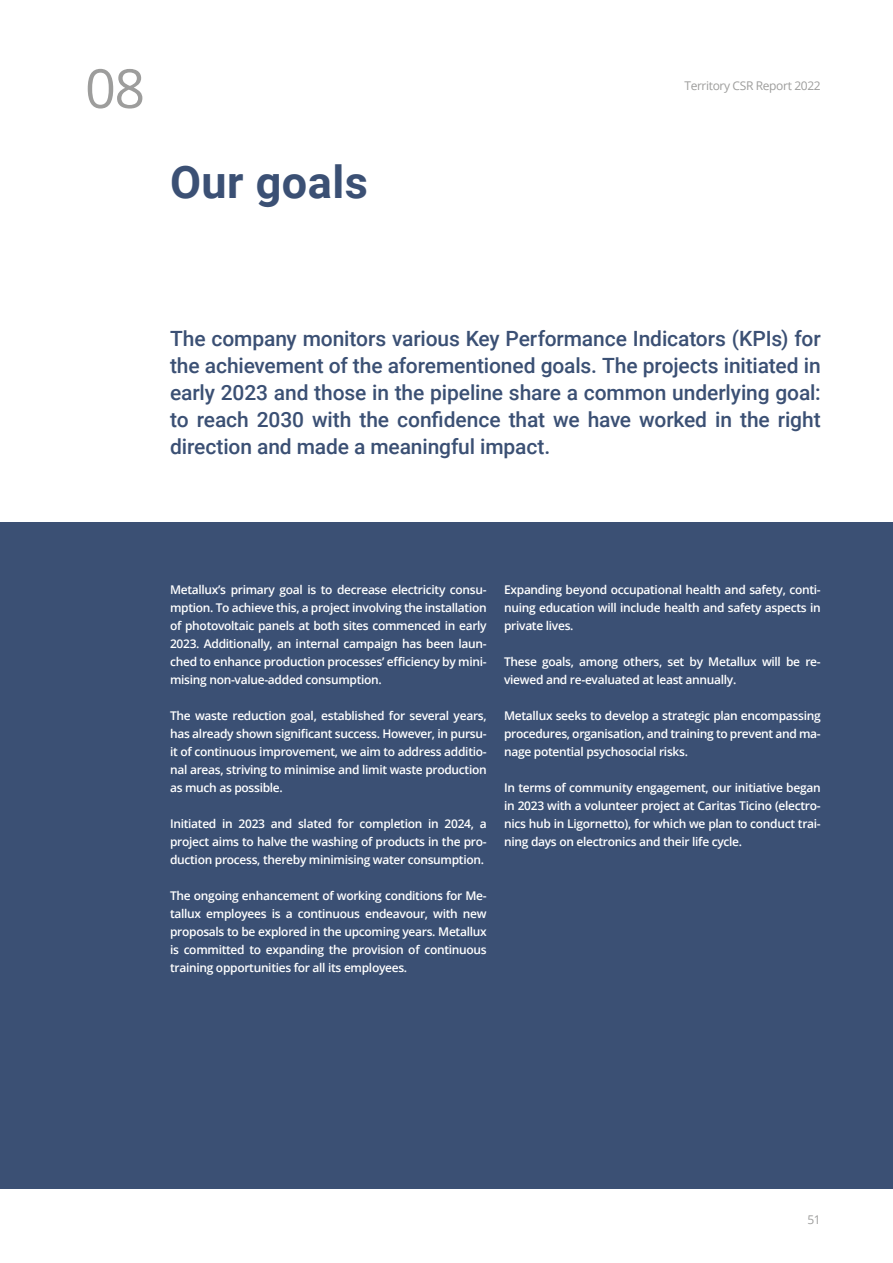
<style>
.page{position:relative;width:893px;height:1263px;background:#fff}
.page>*{position:absolute;margin:0;border:0;box-sizing:border-box;transform-origin:0 0}
.Numerazione_capitoli{font:54px "Open Sans";color:#9d9d9c}
.H1_titolo{font:700 45px "Roboto";letter-spacing:.01em;color:#3b5074}
.H2_sottotitoli{font:500 21px/27px "Roboto";letter-spacing:-.005em;color:#3b5074;text-align:justify}
.Titoletti_paragrafi{font:600 12px/18px "Open Sans";letter-spacing:-.025em;color:#fff;text-align:justify}
.t1{font:12px "Open Sans";letter-spacing:-.03em;color:#9d9d9c}
</style>
<div class="page">
<div style="left:0;top:522px;width:893px;height:666px;background:#3b5074"></div>
<p class="Numerazione_capitoli" style="left:85px;top:51px;width:62px">08</p>
<p class="H1_titolo" style="left:170px;top:150px;width:199px">Our goals</p>
<p class="t1" style="left:684px;top:77px;width:138px">Territory CSR Report 2022</p>
<p class="H2_sottotitoli" style="left:170px;top:324px;width:652px">The company monitors various Key Performance Indicators (KPIs) for the achievement of the aforementioned goals. The projects initiated in early 2023 and those in the pipeline share a common underlying goal: to reach 2030 with the confidence that we have worked in the right direction and made a meaningful impact.</p>
<p class="Titoletti_paragrafi" style="left:170px;top:580px;width:318px">Metallux’s primary goal is to decrease electricity consu&shy;mption. To achieve this, a project involving the installation of photovoltaic panels at both sites commenced in early 2023. Additionally, an internal campaign has been laun&shy;ched to enhance production processes’ efficiency by mini&shy;mising non-value-added consumption.</p>
<p class="Titoletti_paragrafi" style="left:170px;top:706px;width:318px">The waste reduction goal, established for several years, has already shown significant success. However, in pursu&shy;it of continuous improvement, we aim to address additio&shy;nal areas, striving to minimise and limit waste production as much as possible.</p>
<p class="Titoletti_paragrafi" style="left:170px;top:814px;width:318px">Initiated in 2023 and slated for completion in 2024, a project aims to halve the washing of products in the pro&shy;duction process, thereby minimising water consumption.</p>
<p class="Titoletti_paragrafi" style="left:170px;top:886px;width:318px">The ongoing enhancement of working conditions for Me&shy;tallux employees is a continuous endeavour, with new proposals to be explored in the upcoming years. Metallux is committed to expanding the provision of continuous training opportunities for all its employees.</p>
<p class="Titoletti_paragrafi" style="left:504px;top:580px;width:318px">Expanding beyond occupational health and safety, conti&shy;nuing education will include health and safety aspects in private lives.</p>
<p class="Titoletti_paragrafi" style="left:504px;top:652px;width:318px">These goals, among others, set by Metallux will be re&shy;viewed and re-evaluated at least annually.</p>
<p class="Titoletti_paragrafi" style="left:504px;top:706px;width:318px">Metallux seeks to develop a strategic plan encompassing procedures, organisation, and training to prevent and ma&shy;nage potential psychosocial risks.</p>
<p class="Titoletti_paragrafi" style="left:504px;top:778px;width:318px">In terms of community engagement, our initiative began in 2023 with a volunteer project at Caritas Ticino (electro&shy;nics hub in Ligornetto), for which we plan to conduct trai&shy;ning days on electronics and their life cycle.</p>
<p class="t1" style="left:807px;top:1211px;width:15px">51</p>
</div>
